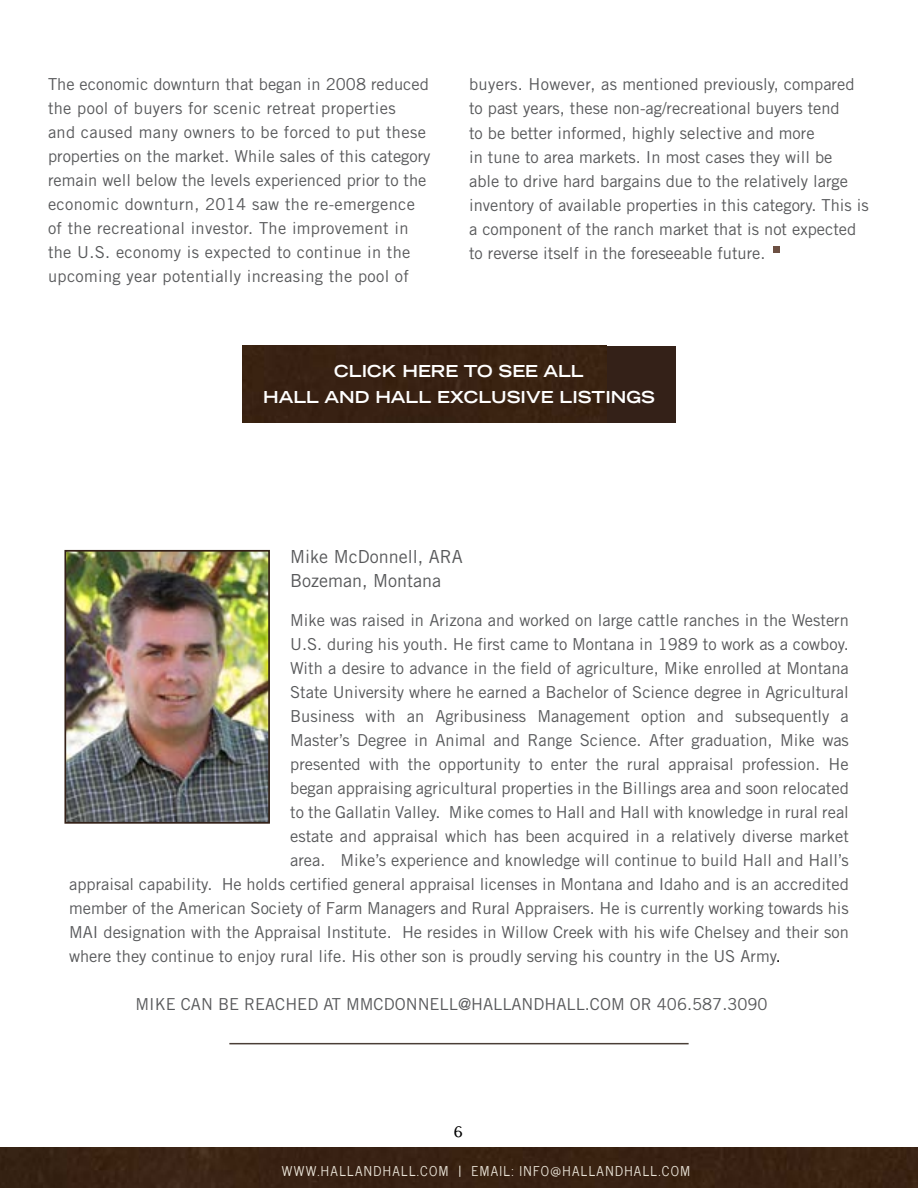
<style>
.page{position:relative;width:918px;height:1188px;background:#fff}
.page>*{position:absolute;margin:0;border:0;box-sizing:border-box;transform-origin:0 0}
.t1{font:24px "Mrs Eaves All Small Caps";color:#000}
.t2{font:18px/24px "Trade Gothic LT Std";color:#58595b}
.t3{font:16.5px/24px "Trade Gothic LT Std";color:#58595b}
.t4{font:16.5px/24px "Trade Gothic LT Std";letter-spacing:.02em;color:#58595b}
.t5{font:700 expanded 16.5px/25.5px "Trade Gothic LT Std";color:#fff;text-align:center}
.t6{font:13.5px "News Cycle";letter-spacing:.1em;color:#ebe5d9}
.s1{color:#000}
</style>
<div class="page">
<div style="left:0;top:1148px;width:918px;height:40px;background:#392212"></div>
<img style="left:67px;top:553px;width:200px;height:268px">
<div style="left:64px;top:550px;width:206px;height:274px;border:2px solid #342118"></div>
<div style="left:774px;top:246px;width:6px;height:7px;background:#6d5043"></div>
<div style="left:242px;top:346px;width:434px;height:77px;background:#342118"></div>
<img style="left:242px;top:346px;width:365px;height:77px">
<hr style="left:229px;top:1043px;width:460px;height:1px;background:#4a3f37">
<p class="t4" style="left:48px;top:72px;width:384px">The economic downturn that began in 2008 reduced the pool of buyers for scenic retreat properties<br>and caused many owners to be forced to put these properties on the market. While sales of this category remain well below the levels experienced prior to the economic downturn, 2014 saw the re-emergence of the recreational investor. The improvement in the U.S. economy is expected to continue in the upcoming year potentially increasing the pool of</p>
<p class="t3" style="left:469px;top:72px;width:401px">buyers. However, as mentioned previously, compared to past years, these non-ag/recreational buyers tend<br>to be better informed, highly selective and more<br>in tune to area markets. In most cases they will be<br>able to drive hard bargains due to the relatively large inventory of available properties in this category. This is a component of the ranch market that is not expected to reverse itself in the foreseeable future.</p>
<p class="t5" style="left:263px;top:358px;width:393px">CLICK HERE TO SEE ALL<br>HALL AND HALL EXCLUSIVE LISTINGS</p>
<p class="t2" style="left:290px;top:544px;width:174px">Mike McDonnell, ARA<br>Bozeman, Montana</p>
<p class="t3" style="left:290px;top:608px;width:560px">Mike was raised in Arizona and worked on large cattle ranches in the Western</p>
<p class="t3" style="left:290px;top:632px;width:560px">U.S. during his youth. He first came to Montana in 1989 to work as a cowboy.</p>
<p class="t3" style="left:290px;top:656px;width:560px">With a desire to advance in the field of agriculture, Mike enrolled at Montana</p>
<p class="t3" style="left:290px;top:680px;width:560px">State University where he earned a Bachelor of Science degree in Agricultural</p>
<p class="t3" style="left:290px;top:704px;width:560px">Business with an Agribusiness Management option and subsequently a</p>
<p class="t3" style="left:290px;top:728px;width:560px">Master’s Degree in Animal and Range Science. After graduation, Mike was</p>
<p class="t3" style="left:290px;top:752px;width:560px">presented with the opportunity to enter the rural appraisal profession. He</p>
<p class="t3" style="left:290px;top:776px;width:560px">began appraising agricultural properties in the Billings area and soon relocated</p>
<p class="t3" style="left:290px;top:800px;width:560px">to the Gallatin Valley. Mike comes to Hall and Hall with knowledge in rural real</p>
<p class="t3" style="left:290px;top:824px;width:560px">estate and appraisal which has been acquired in a relatively diverse market</p>
<p class="t3" style="left:290px;top:848px;width:560px">area. Mike’s experience and knowledge will continue to build Hall and Hall’s</p>
<p class="t3" style="left:69px;top:872px;width:781px">appraisal capability. He holds certified general appraisal licenses in Montana and Idaho and is an accredited</p>
<p class="t3" style="left:69px;top:896px;width:781px">member of the American Society of Farm Managers and R ural Appraisers. He is currently working towards his</p>
<p class="t3" style="left:69px;top:920px;width:781px">MAI designation with the Appraisal Institute. He resides in Willow Creek with his wife Chelsey and their son</p>
<p class="t3" style="left:69px;top:944px;width:713px">where they continue to enjoy rural life. His other son is proudly serving his country in the US Army<span class="s1">.</span></p>
<p class="t3" style="left:136px;top:991px;width:271px">Mi ke can be reach ed at mmcdonn</p>
<p class="t3" style="left:430px;top:991px;width:53px">ell@hallan</p>
<p class="t3" style="left:534px;top:991px;width:22px">dhall</p>
<p class="t3" style="left:585px;top:991px;width:184px">.com or 406.587.3090</p>
<h1 class="t1" style="left:453px;top:1121px;width:12px">6</h1>
<p class="t6" style="left:282px;top:1159px;width:410px">WWW.HALLANDHALL.COM | EMAIL: INFO@HALLANDHALL.COM</p>
</div>
